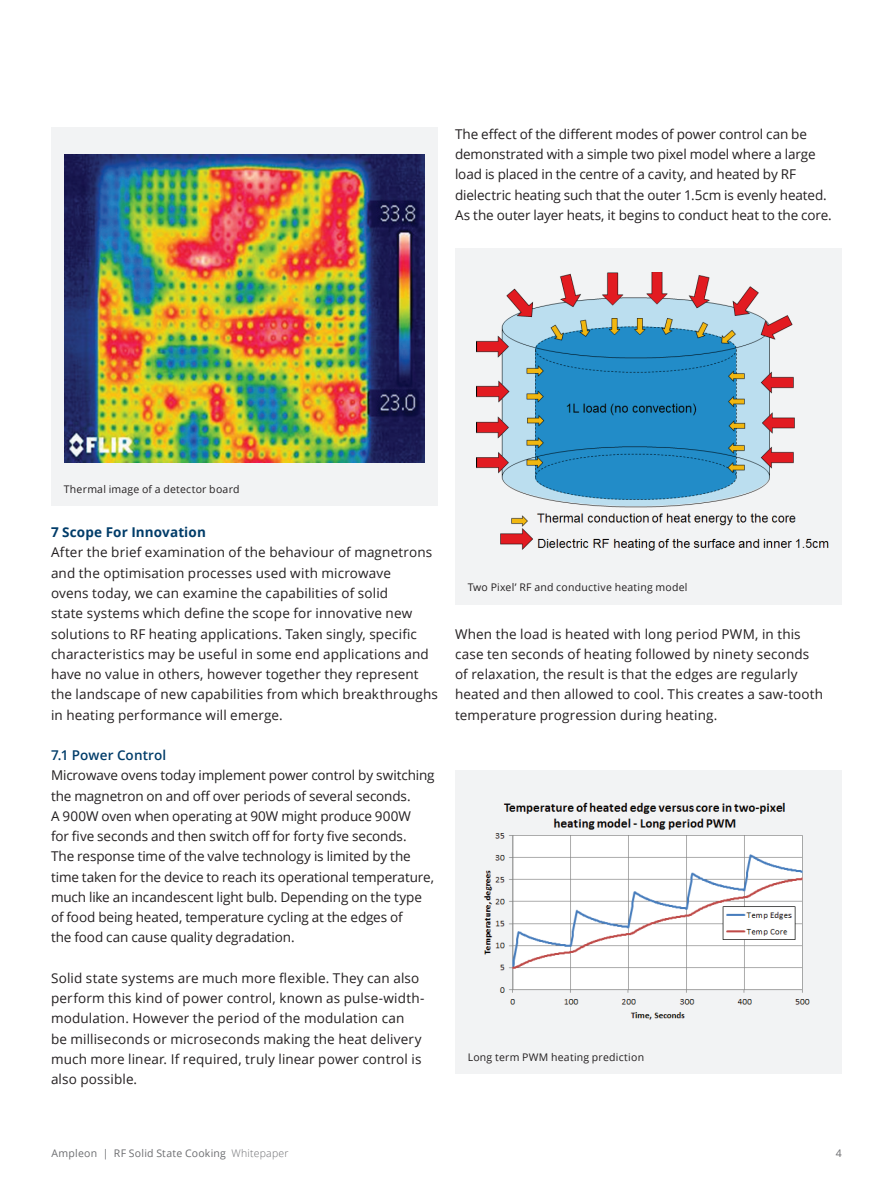
<style>
.page{position:relative;width:893px;height:1191px;background:#fff}
.page>*{position:absolute;margin:0;border:0;box-sizing:border-box;transform-origin:0 0}
.t1{font:13.5px/20.2px "Open Sans";letter-spacing:.005em;color:#231f20}
.t2{font:700 13.5px "Open Sans";letter-spacing:.01em;color:#003c69}
.t3{font:600 13.5px "Open Sans";letter-spacing:.01em;color:#003c69}
.t4{font:10.5px "Open Sans";letter-spacing:.02em;color:#231f20}
.t5{font:10.5px "Open Sans";letter-spacing:.02em;color:#6c6d70}
.s1{font-weight:300}
</style>
<div class="page">
<div style="left:455px;top:770px;width:387px;height:303px;background:#f2f3f4"></div>
<img style="left:483px;top:802px;width:327px;height:218px">
<img style="left:513px;top:836px;width:289px;height:153px">
<div style="left:51px;top:128px;width:387px;height:378px;background:#f2f3f4"></div>
<img style="left:65px;top:155px;width:359px;height:307px">
<div style="left:455px;top:248px;width:387px;height:356px;background:#f2f3f4"></div>
<img style="left:477px;top:272px;width:352px;height:279px">
<p class="t1" style="left:455px;top:123px;width:378px">The effect of the different modes of power control can be demonstrated with a simple two pixel model where a large load is placed in the centre of a cavity, and heated by RF dielectric heating such that the outer 1.5cm is evenly heated.<br>As the outer layer heats, it begins to conduct heat to the core.</p>
<p class="t4" style="left:64px;top:482px;width:177px">Thermal image of a detector board</p>
<p class="t2" style="left:51px;top:523px;width:156px">7 Scope For Innovation</p>
<p class="t1" style="left:51px;top:542px;width:388px">After the brief examination of the behaviour of magnetrons and the optimisation processes used with microwave<br>ovens today, we can examine the capabilities of solid<br>state systems which define the scope for innovative new solutions to RF heating applications. Taken singly, specific characteristics may be useful in some end applications and have no value in others, however together they represent the landscape of new capabilities from which breakthroughs in heating performance will emerge.</p>
<p class="t3" style="left:51px;top:746px;width:117px">7.1 Power Control</p>
<p class="t1" style="left:51px;top:765px;width:385px">Microwave ovens today implement power control by switching the magnetron on and off over periods of several seconds.<br>A 900W oven when operating at 90W might produce 900W<br>for five seconds and then switch off for forty five seconds.<br>The response time of the valve technology is limited by the time taken for the device to reach its operational temperature, much like an incandescent light bulb. Depending on the type of food being heated, temperature cycling at the edges of<br>the food can cause quality degradation.</p>
<p class="t1" style="left:51px;top:967px;width:375px">Solid state systems are much more flexible. They can also perform this kind of power control, known as pulse-width&shy;modulation. However the period of the modulation can<br>be milliseconds or microseconds making the heat delivery much more linear. If required, truly linear power control is also possible.</p>
<p class="t4" style="left:468px;top:580px;width:221px">Two Pixel’ RF and conductive heating model</p>
<p class="t1" style="left:455px;top:623px;width:370px">When the load is heated with long period PWM, in this case ten seconds of heating followed by ninety seconds of relaxation, the result is that the edges are regularly heated and then allowed to cool. This creates a saw-tooth temperature progression during heating.</p>
<p class="t4" style="left:468px;top:1049px;width:178px">Long term PWM heating prediction</p>
<p class="t5" style="left:51px;top:1145px;width:239px">Ampleon | RF Solid State Cooking <span class="s1">Whitepaper</span></p>
<p class="t5" style="left:836px;top:1145px;width:8px">4</p>
</div>
